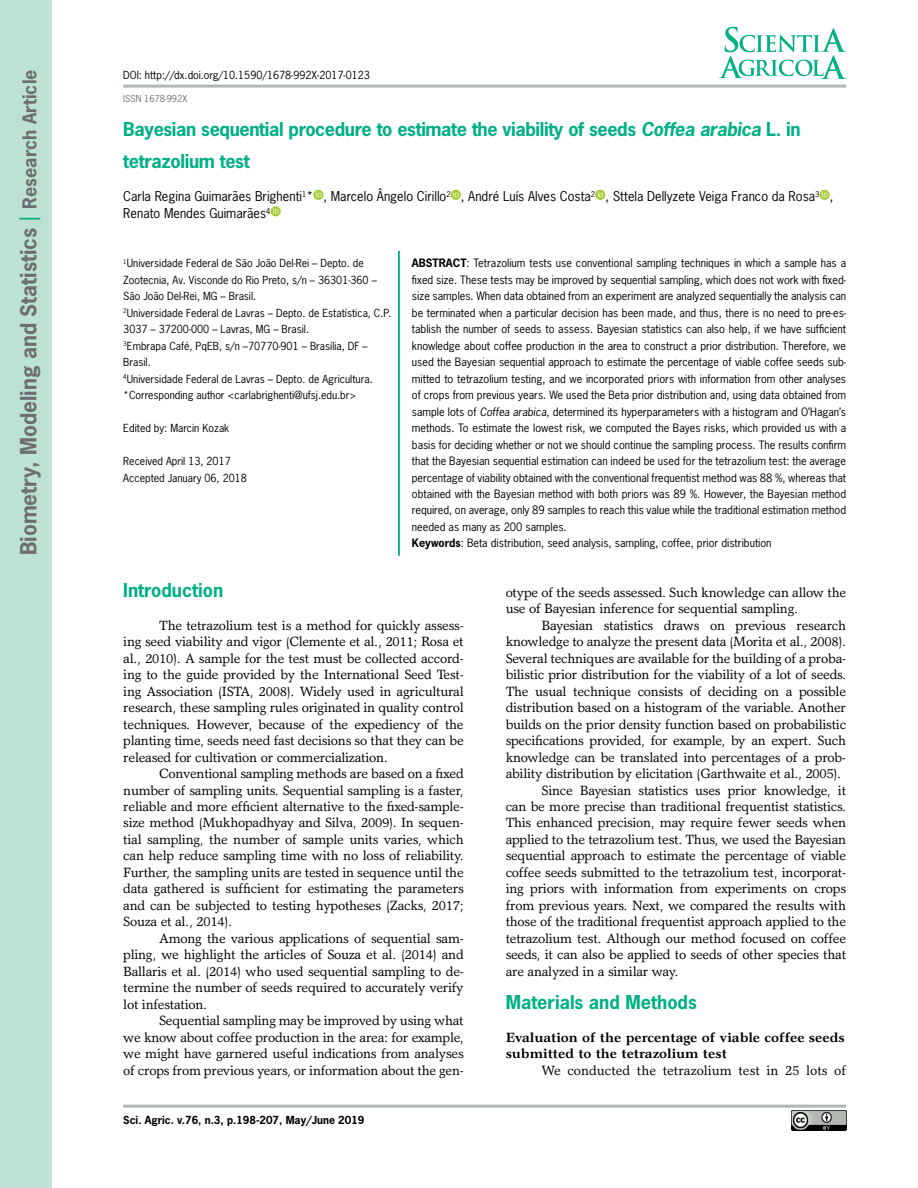
<style>
.page{position:relative;width:918px;height:1188px;background:#fff}
.page>*{position:absolute;margin:0;border:0;box-sizing:border-box;transform-origin:0 0}
.t1{font:700 21px "News Gothic";color:#6d6e71}
.t2{font:700 18px "News Gothic";letter-spacing:-.02em;color:#00b085}
.t3{font:700 18px "News Gothic";color:#00b085}
.t4{font:13.5px/16.5px "Garth Graphic";letter-spacing:-.02em;color:#000;text-align:justify}
.t5{font:700 13.5px/16.5px "Garth Graphic";color:#000}
.t6{font:13.5px "Garth Graphic";color:#000}
.t7{font:12.75px/16.5px "News Gothic";color:#000}
.t8{font:10.8px/16.5px "News Gothic";color:#000}
.t9{font:10.5px/16.5px "News Gothic";color:#000}
.t10{font:700 10.5px "News Gothic";color:#000}
.t11{font:9px "News Gothic";color:#6d6e71}
.s1{font-weight:400;color:#00b085}
.s2{font-size:18px}
.s3{font-style:italic}
.s4{font-weight:700}
</style>
<div class="page">
<svg style="left:719px;top:27px;width:127px;height:52px"></svg>
<div style="left:0;top:0;width:51px;height:1188px;background:#bde2d4"></div>
<hr style="left:123px;top:85px;width:723px;height:3px;background:#b0b7bb">
<hr style="left:123px;top:1105px;width:723px;height:3px;background:#b0b7bb">
<img style="left:791px;top:1111px;width:55px;height:19px">
<svg style="left:313px;top:190px;width:11px;height:10px"></svg>
<svg style="left:316px;top:192px;width:6px;height:5px"></svg>
<svg style="left:451px;top:190px;width:10px;height:10px"></svg>
<svg style="left:453px;top:192px;width:6px;height:5px"></svg>
<svg style="left:595px;top:190px;width:10px;height:10px"></svg>
<svg style="left:598px;top:192px;width:5px;height:5px"></svg>
<svg style="left:819px;top:190px;width:11px;height:10px"></svg>
<svg style="left:822px;top:192px;width:6px;height:5px"></svg>
<svg style="left:271px;top:206px;width:10px;height:10px"></svg>
<svg style="left:273px;top:208px;width:6px;height:6px"></svg>
<hr style="left:398px;top:251px;width:2px;height:305px;background:#00b085">
<h1 class="t1" style="left:15px;top:555px;width:487px;rotate:-90deg">Biometry, Modeling and Statistics <span class="s1">|</span> <span class="s2">Research Article</span></h1>
<p class="t9" style="left:123px;top:66px;width:248px">DOI: http://dx.doi.org/10.1590/1678-992X-2017-0123</p>
<p class="t11" style="left:123px;top:93px;width:65px">ISSN 1678-992X</p>
<h2 class="t2" style="left:123px;top:117px;width:679px">Bayesian sequential procedure to estimate the viability of seeds <span class="s3">Coffea arabica</span> L. in</h2>
<h2 class="t2" style="left:123px;top:150px;width:128px">tetrazolium test</h2>
<p class="t7" style="left:123px;top:188px;width:712px">Carla Regina Guimarães Brighenti<sup>1</sup>* , Marcelo Ângelo Cirillo<sup>2</sup> , André Luís Alves Costa<sup>2</sup> , Sttela Dellyzete Veiga Franco da Rosa<sup>3</sup> ,<br>Renato Mendes Guimarães<sup>4</sup></p>
<p class="t9" style="left:123px;top:255px;width:270px"><sup>1</sup>Universidade Federal de São João Del-Rei – Depto. de Zootecnia, Av. Visconde do Rio Preto, s/n – 36301-360 – São João Del-Rei, MG – Brasil.<br><sup>2</sup>Universidade Federal de Lavras – Depto. de Estatística, C.P.<br>3037 – 37200-000 – Lavras, MG – Brasil.<br><sup>3</sup>Embrapa Café, PqEB, s/n –70770-901 – Brasília, DF – Brasil.<br><sup>4</sup>Universidade Federal de Lavras – Depto. de Agricultura. *Corresponding author &lt;carlabrighenti@ufsj.edu.br&gt;</p>
<p class="t9" style="left:123px;top:420px;width:107px">Edited by: Marcin Kozak</p>
<p class="t9" style="left:123px;top:453px;width:125px">Received April 13, 2017<br>Accepted January 06, 2018</p>
<p class="t8" style="left:412px;top:255px;width:436px"><span class="s4">ABSTRACT</span>: Tetrazolium tests use conventional sampling techniques in which a sample has a fixed size. These tests may be improved by sequential sampling, which does not work with fixed&shy;size samples. When data obtained from an experiment are analyzed sequentially the analysis can be terminated when a particular decision has been made, and thus, there is no need to pre-es&shy;tablish the number of seeds to assess. Bayesian statistics can also help, if we have sufficient knowledge about coffee production in the area to construct a prior distribution. Therefore, we used the Bayesian sequential approach to estimate the percentage of viable coffee seeds sub&shy;mitted to tetrazolium testing, and we incorporated priors with information from other analyses of crops from previous years. We used the Beta prior distribution and, using data obtained from sample lots of <span class="s3">Coffea arabica</span>, determined its hyperparameters with a histogram and O’Hagan’s methods. To estimate the lowest risk, we computed the Bayes risks, which provided us with a basis for deciding whether or not we should continue the sampling process. The results confirm that the Bayesian sequential estimation can indeed be used for the tetrazolium test: the average percentage of viability obtained with the conventional frequentist method was 88 %, whereas that obtained with the Bayesian method with both priors was 89 %. However, the Bayesian method required, on average, only 89 samples to reach this value while the traditional estimation method needed as many as 200 samples.<br><span class="s4">Keywords</span>: Beta distribution, seed analysis, sampling, coffee, prior distribution</p>
<h2 class="t3" style="left:123px;top:578px;width:101px">Introduction</h2>
<p class="t4" style="left:123px;top:617px;width:342px;text-indent:36px">The tetrazolium test is a method for quickly assess&shy;ing seed viability and vigor (Clemente et al., 2011; Rosa et al., 2010). A sample for the test must be collected accord&shy;ing to the guide provided by the International Seed Test&shy;ing Association (ISTA, 2008). Widely used in agricultural research, these sampling rules originated in quality control techniques. However, because of the expediency of the planting time, seeds need fast decisions so that they can be released for cultivation or commercialization.</p>
<p class="t4" style="left:123px;top:765px;width:342px;text-indent:36px">Conventional sampling methods are based on a fixed number of sampling units. Sequential sampling is a faster, reliable and more efficient alternative to the fixed-sample&shy;size method (Mukhopadhyay and Silva, 2009). In sequen&shy;tial sampling, the number of sample units varies, which can help reduce sampling time with no loss of reliability.<br>Further, the sampling units are tested in sequence until the data gathered is sufficient for estimating the parameters and can be subjected to testing hypotheses (Zacks, 2017; Souza et al., 2014).</p>
<p class="t4" style="left:123px;top:930px;width:342px;text-indent:36px">Among the various applications of sequential sam&shy;pling, we highlight the articles of Souza et al. (2014) and Ballaris et al. (2014) who used sequential sampling to de&shy;termine the number of seeds required to accurately verify lot infestation.</p>
<p class="t4" style="left:123px;top:1012px;width:342px;text-indent:36px">Sequential sampling may be improved by using what we know about coffee production in the area: for example, we might have garnered useful indications from analyses of crops from previous years, or information about the gen-</p>
<p class="t10" style="left:123px;top:1113px;width:243px">Sci. Agric. v.76, n.3, p.198-207, May/June 2019</p>
<p class="t4" style="left:506px;top:584px;width:342px">otype of the seeds assessed. Such knowledge can allow the use of Bayesian inference for sequential sampling.</p>
<p class="t4" style="left:542px;top:617px;width:306px">Bayesian statistics draws on previous research</p>
<p class="t4" style="left:506px;top:633px;width:342px">knowledge to analyze the present data (Morita et al., 2008).</p>
<p class="t4" style="left:506px;top:650px;width:342px">Several techniques are available for the building of a proba-</p>
<p class="t4" style="left:506px;top:666px;width:342px">bilistic prior distribution for the viability of a lot of seeds.</p>
<p class="t4" style="left:506px;top:683px;width:342px">The usual technique consists of deciding on a possible</p>
<p class="t4" style="left:506px;top:699px;width:342px">distribution based on a histogram of the variable. Another</p>
<p class="t4" style="left:506px;top:716px;width:342px">builds on the prior density function based on probabilistic</p>
<p class="t4" style="left:506px;top:732px;width:342px">specifications provided, for example, by an expert. Such</p>
<p class="t4" style="left:506px;top:749px;width:342px">knowledge can be translated into percentages of a prob-</p>
<p class="t4" style="left:506px;top:765px;width:337px">ability distribution by elicitation (Garthwaite et al., 2005).</p>
<p class="t4" style="left:542px;top:782px;width:306px">Since Bayesian statistics uses prior knowledge, it</p>
<p class="t4" style="left:506px;top:798px;width:342px">can be more precise than traditional frequentist statistics.</p>
<p class="t4" style="left:506px;top:814px;width:342px">This enhanced precision, may require fewer seeds when</p>
<p class="t4" style="left:506px;top:831px;width:342px">applied to the tetrazolium test. Thus, we used the Bayesian</p>
<p class="t4" style="left:506px;top:847px;width:342px">sequential approach to estimate the percentage of viable</p>
<p class="t4" style="left:506px;top:864px;width:342px">coffee seeds submitted to the tetrazolium test, incorporat-</p>
<p class="t4" style="left:506px;top:880px;width:342px">ing priors with information from experiments on crops</p>
<p class="t4" style="left:506px;top:897px;width:342px">from previous years. Next, we compared the results with</p>
<p class="t4" style="left:506px;top:913px;width:342px">those of the traditional frequentist approach applied to the</p>
<p class="t4" style="left:506px;top:930px;width:342px">tetrazolium test. Although our method focused on coffee</p>
<p class="t4" style="left:506px;top:946px;width:342px">seeds, it can also be applied to seeds of other species that</p>
<p class="t4" style="left:506px;top:963px;width:174px">are analyzed in a similar way.</p>
<h2 class="t3" style="left:506px;top:990px;width:193px">Materials and Methods</h2>
<p class="t5" style="left:506px;top:1029px;width:341px">Evaluation of the percentage of viable coffee seeds submitted to the tetrazolium test</p>
<p class="t6" style="left:542px;top:1062px;width:306px">We conducted the tetrazolium test in 25 lots of</p>
</div>
